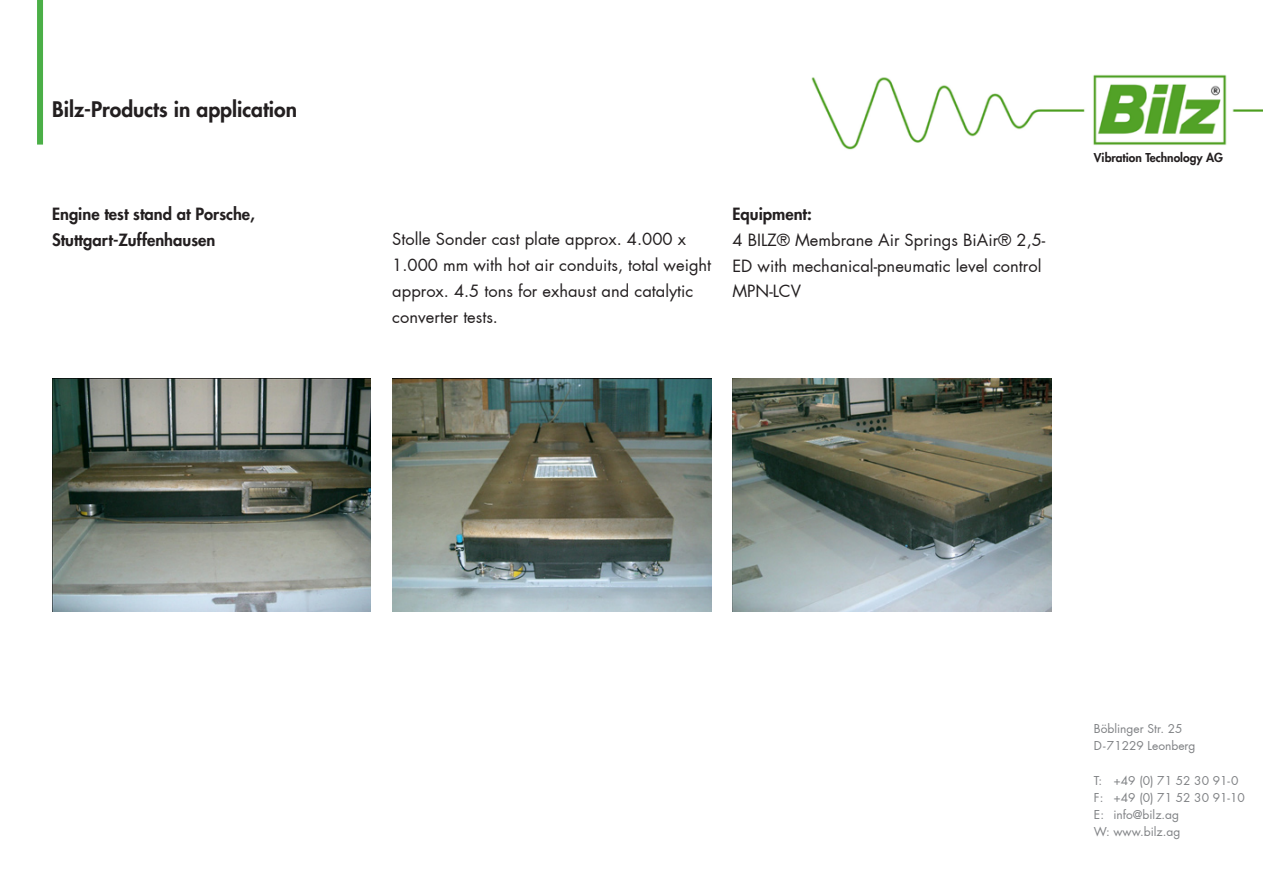
<style>
.page{position:relative;width:1263px;height:893px;background:#fff}
.page>*{position:absolute;margin:0;border:0;box-sizing:border-box;transform-origin:0 0}
.t1{font:800 21px "Futura";color:#231f20}
.t2{font:16.5px/26px "Futura";color:#231f20}
.t3{font:800 16.5px "Futura";color:#231f20}
.t4{font:12px "Futura";color:#808285}
.t5{font:800 12px "Futura";color:#231f20}
</style>
<div class="page">
<div style="left:37px;top:0;width:6px;height:145px;background:#4baf47"></div>
<img style="left:811px;top:74px;width:452px;height:76px">
<img style="left:52px;top:378px;width:319px;height:233px">
<img style="left:392px;top:378px;width:319px;height:233px">
<img style="left:732px;top:378px;width:320px;height:233px">
<p class="t1" style="left:52px;top:96px;width:246px">Bilz-Products in application</p>
<p class="t3" style="left:52px;top:203px;width:204px">Engine test stand at Porsche,</p>
<p class="t3" style="left:52px;top:229px;width:165px">Stuttgart-Zuffenhausen</p>
<p class="t2" style="left:392px;top:226px;width:320px">Stolle Sonder cast plate approx. 4.000 x 1.000 mm with hot air conduits, total weight approx. 4.5 tons for exhaust and catalytic converter tests.</p>
<p class="t3" style="left:732px;top:203px;width:81px">Equipment:</p>
<p class="t2" style="left:732px;top:227px;width:314px">4 BILZ® Membrane Air Springs BiAir® 2,5-<br>ED with mechanical-pneumatic level control<br>MPN-LCV</p>
<p class="t5" style="left:1094px;top:150px;width:131px">Vibration Technology AG</p>
<p class="t4" style="left:1094px;top:721px;width:90px">Böblinger Str. 25</p>
<p class="t4" style="left:1094px;top:738px;width:103px">D-71229 Leonberg</p>
<p class="t4" style="left:1094px;top:772px;width:146px">T: +49 (0) 71 52 30 91-0</p>
<p class="t4" style="left:1094px;top:790px;width:152px">F: +49 (0) 71 52 30 91-10</p>
<p class="t4" style="left:1094px;top:807px;width:87px">E: info@bilz.ag</p>
<p class="t4" style="left:1094px;top:824px;width:88px">W: www.bilz.ag</p>
</div>
